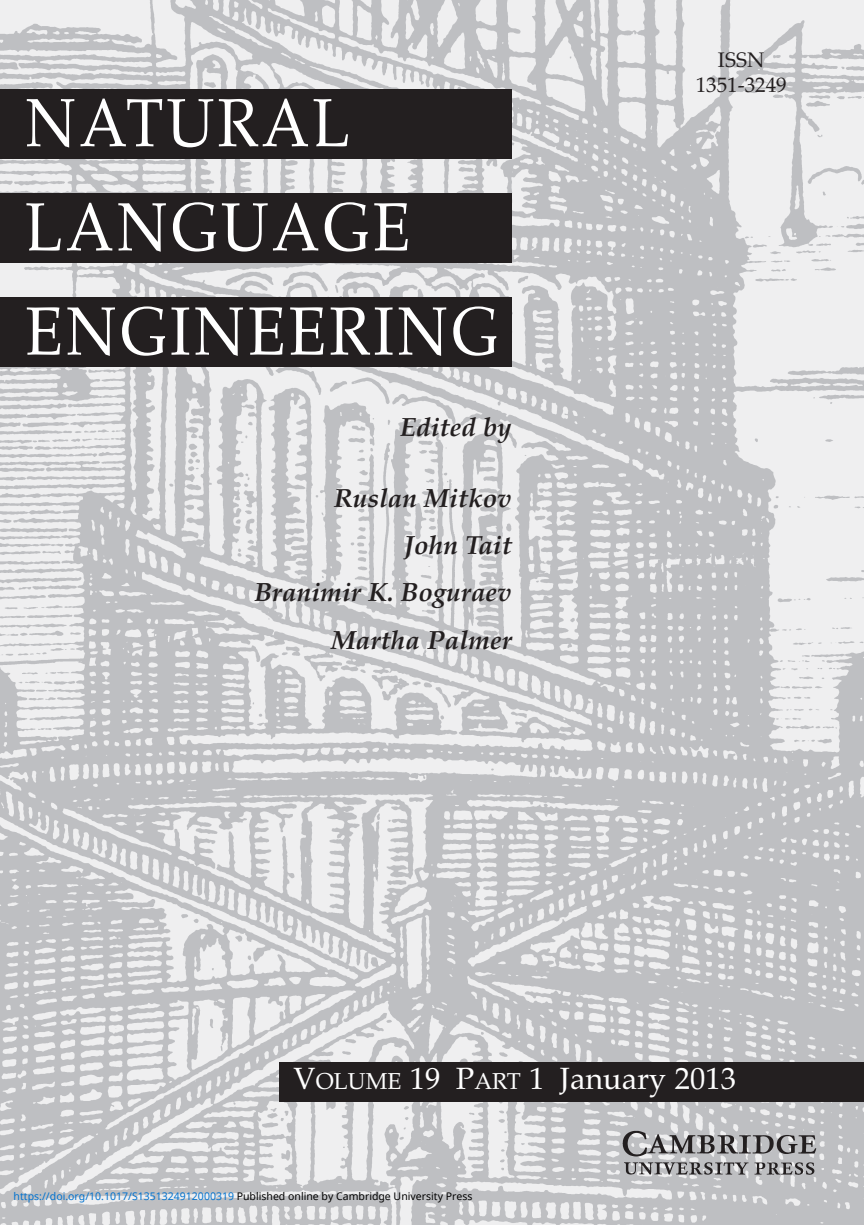
<style>
.page{position:relative;width:864px;height:1225px;background:#fff}
.page>*{position:absolute;margin:0;border:0;box-sizing:border-box;transform-origin:0 0}
.t1{font:68.25px/104.1px "Palatino";letter-spacing:.05em;color:#fff;scale:.9 1}
.t2{font:30.62px "Palatino";color:#fff}
.t3{font:italic 700 26.25px/47.2px "Palatino";color:#231f20;text-align:right}
.t4{font:21px/25.6px "Palatino";color:#231f20;text-align:center}
.t5{font:10.5px "Noto Sans";color:#0172cf}
.s1{font-size:22.93px}
.s2{color:#000}
</style>
<div class="page">
<img style="left:0;top:0;width:863px;height:1225px">
<img style="left:620px;top:1128px;width:198px;height:52px">
<div style="left:0;top:89px;width:511px;height:70px;background:#231f20"></div>
<div style="left:0;top:193px;width:511px;height:70px;background:#231f20"></div>
<div style="left:0;top:298px;width:511px;height:69px;background:#231f20"></div>
<div style="left:278px;top:1062px;width:585px;height:39px;background:#231f20"></div>
<h1 class="t1" style="left:25px;top:79px;width:527px">NATURAL<br>LANGUAGE<br>ENGINEERING</h1>
<h3 class="t3" style="left:400px;top:406px;width:113px">Edited by</h3>
<h3 class="t3" style="left:254px;top:477px;width:259px">Ruslan Mitkov<br>John Tait<br>Branimir K. Boguraev<br>Martha Palmer</h3>
<h3 class="t4" style="left:695px;top:49px;width:92px">ISSN<br>1351-3249</h3>
<h2 class="t2" style="left:293px;top:1066px;width:444px">V<span class="s1">OLUME</span> 19 P<span class="s1">ART</span> 1 January 2013</h2>
<p class="t5" style="left:14px;top:1189px;width:460px">https://doi.org/10.1017/S1351324912000319 <span class="s2">Published online by Cambridge University Press</span></p>
</div>
